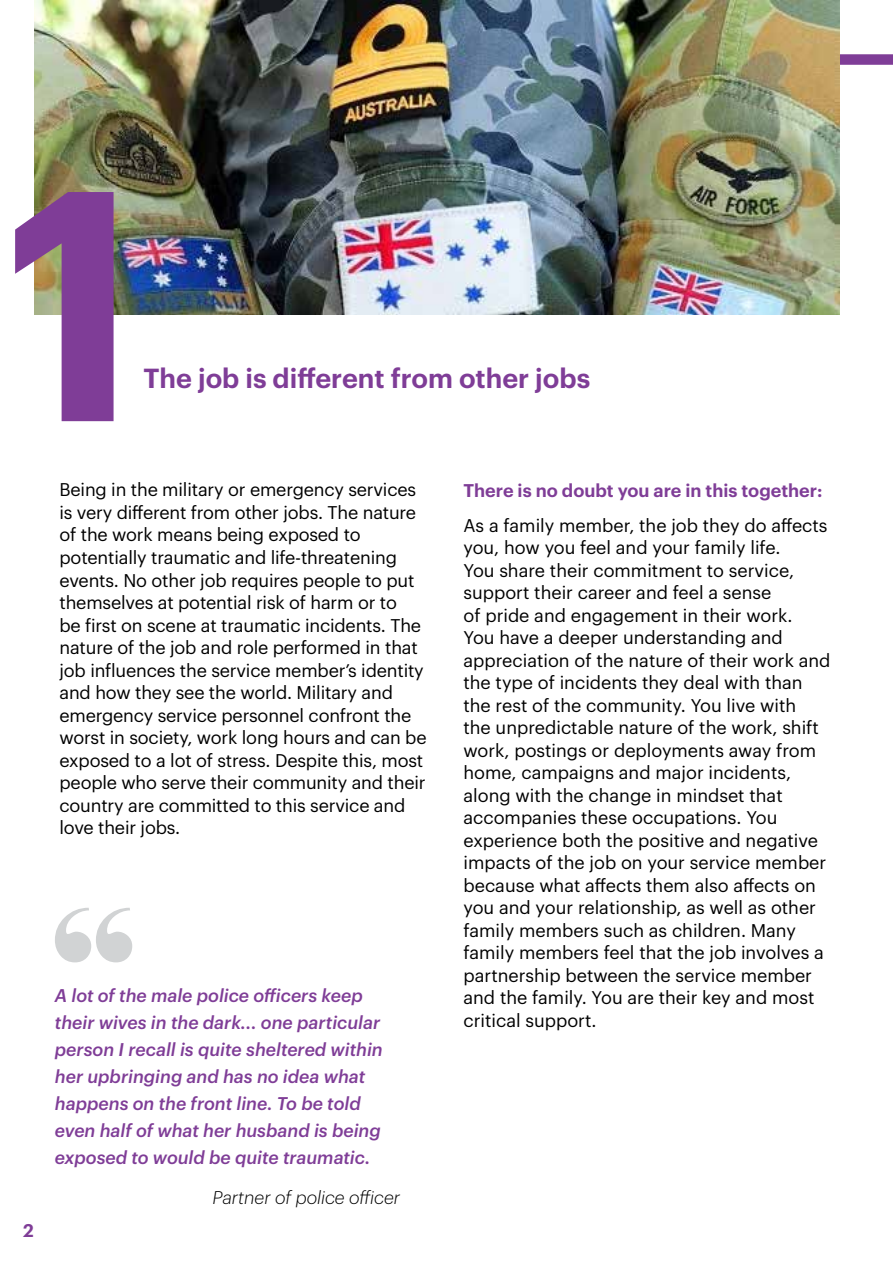
<style>
.page{position:relative;width:893px;height:1263px;background:#fff}
.page>*{position:absolute;margin:0;border:0;box-sizing:border-box;transform-origin:0 0}
.t1{font:600 320.4px "Graphik";color:#7f3d97}
.t2{font:600 27px "Graphik";color:#7f3d97}
.t3{font:18px/22.5px "Graphik";color:#000}
.t4{font:italic 500 18px/27px "Graphik";color:#7f3d97}
.t5{font:600 18px "Graphik";color:#7f3d97}
.t6{font:italic 300 18px "Graphik";color:#000}
</style>
<div class="page">
<div style="left:839px;top:54px;width:54px;height:11px;background:#7f3d97"></div>
<img style="left:34px;top:0;width:805px;height:315px">
<svg style="left:55px;top:908px;width:77px;height:54px"></svg>
<h1 class="t1" style="left:5px;top:60px;width:140px">1</h1>
<h2 class="t2" style="left:144px;top:358px;width:448px">The job is different from other jobs</h2>
<p class="t5" style="left:23px;top:1217px;width:12px">2</p>
<p class="t3" style="left:60px;top:477px;width:369px">Being in the military or emergency services is very different from other jobs. The nature of the work means being exposed to potentially traumatic and life-threatening events. No other job requires people to put themselves at potential risk of harm or to<br>be first on scene at traumatic incidents. The nature of the job and role performed in that job influences the service member’s identity and how they see the world. Military and emergency service personnel confront the worst in society, work long hours and can be exposed to a lot of stress. Despite this, most people who serve their community and their country are committed to this service and love their jobs.</p>
<p class="t5" style="left:463px;top:476px;width:360px">There is no doubt you are in this together:</p>
<p class="t3" style="left:463px;top:512px;width:368px">As a family member, the job they do affects you, how you feel and your family life.<br>You share their commitment to service, support their career and feel a sense<br>of pride and engagement in their work.<br>You have a deeper understanding and appreciation of the nature of their work and the type of incidents they deal with than the rest of the community. You live with<br>the unpredictable nature of the work, shift work, postings or deployments away from home, campaigns and major incidents, along with the change in mindset that accompanies these occupations. You experience both the positive and negative impacts of the job on your service member because what affects them also affects on you and your relationship, as well as other family members such as children. Many family members feel that the job involves a partnership between the service member and the family. You are their key and most critical support.</p>
<p class="t4" style="left:55px;top:980px;width:329px">A lot of the male police officers keep their wives in the dark... one particular person I recall is quite sheltered within her upbringing and has no idea what happens on the front line. To be told even half of what her husband is being exposed to would be quite traumatic.</p>
<p class="t6" style="left:212px;top:1184px;width:189px">Partner of police officer</p>
</div>
